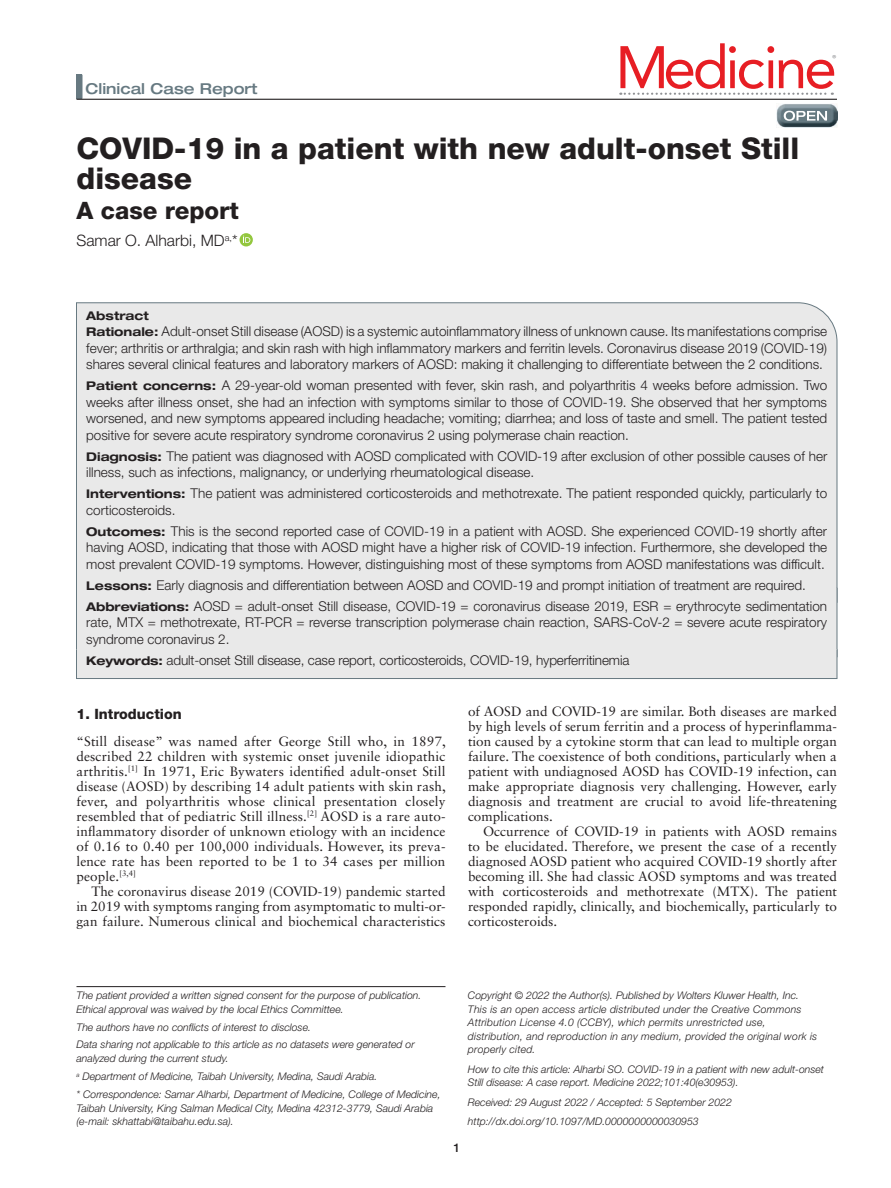
<style>
.page{position:relative;width:891px;height:1188px;background:#fff}
.page>*{position:absolute;margin:0;border:0;box-sizing:border-box;transform-origin:0 0}
.t1{font:59.4px "Avenir";letter-spacing:-.06em;color:#e71e24}
.t2{font:800 30px/30px "Helvetica Neue LT Std";color:#231f20}
.t3{font:800 24px "Helvetica Neue LT Std";color:#231f20}
.t4{font:300 15.75px "Helvetica Neue LT Std";color:#231f20}
.t5{font:500 expanded 15px "Helvetica Neue LT Std";color:#667981}
.t6{font:800 14.25px "Helvetica Neue LT Std";color:#231f20}
.t7{font:300 13.5px/16.5px "Helvetica Neue LT Std";color:#231f20}
.t8{font:13.5px/15px "Sabon LT Std";color:#231f20;text-align:justify}
.t9{font:700 expanded 12px "Helvetica Neue LT Std";color:#231f20}
.t10{font:500 12px "Helvetica Neue LT Std";color:#231f20}
.t11{font:italic 300 10.5px/13.5px "Helvetica Neue LT Std";color:#231f20}
.t12{font:italic 300 10.5px/13.5px "Helvetica Neue LT Std";letter-spacing:.02em;color:#231f20}
.t13{font:500 10.35px "Akzidenz Grotesk BE";color:#909295}
.s1{font-weight:700;font-stretch:expanded;font-size:12px}
</style>
<div class="page">
<div style="left:76px;top:74px;width:6px;height:25px;background:#677981"></div>
<hr style="left:76px;top:99px;width:761px;height:1px;background:#231f20">
<img style="left:776px;top:104px;width:61px;height:24px">
<svg style="left:784px;top:111px;width:43px;height:10px"></svg>
<svg style="left:620px;top:93px;width:213px;height:2px"></svg>
<div style="left:76px;top:302px;width:762px;height:302px;background:#e9e9e9"></div>
<div style="left:76px;top:588px;width:761px;height:70px;background:#e9e9e9"></div>
<div style="left:76px;top:649px;width:761px;height:30px;background:#e9e9e9"></div>
<div style="left:76px;top:649px;width:761px;height:30px;border:1px solid #677981"></div>
<svg style="left:240px;top:233px;width:13px;height:13px"></svg>
<svg style="left:243px;top:236px;width:7px;height:7px"></svg>
<hr style="left:76px;top:986px;width:370px;height:1px;background:#231f20">
<p class="t5" style="left:86px;top:80px;width:174px">Clinical Case Report</p>
<h1 class="t1" style="left:615px;top:33px;width:223px">Medicine</h1>
<p class="t13" style="left:832px;top:52px;width:6px">®</p>
<h2 class="t2" style="left:76px;top:134px;width:724px">COVID-19 in a patient with new adult-onset Still disease</h2>
<h3 class="t3" style="left:76px;top:197px;width:164px">A case report</h3>
<p class="t4" style="left:76px;top:231px;width:163px">Samar O. Alharbi, MD<sup>a,</sup>*</p>
<p class="t9" style="left:86px;top:308px;width:64px">Abstract</p>
<p class="t7" style="left:86px;top:323px;width:743px;text-align:justify"><span class="s1">Rationale:</span> Adult-onset Still disease (AOSD) is a systemic autoinflammatory illness of unknown cause. Its manifestations comprise fever; arthritis or arthralgia; and skin rash with high inflammatory markers and ferritin levels. Coronavirus disease 2019 (COVID-19) shares several clinical features and laboratory markers of AOSD: making it challenging to differentiate between the 2 conditions.</p>
<p class="t7" style="left:86px;top:377px;width:743px;text-align:justify"><span class="s1">Patient concerns:</span> A 29-year-old woman presented with fever, skin rash, and polyarthritis 4 weeks before admission. Two weeks after illness onset, she had an infection with symptoms similar to those of COVID-19. She observed that her symptoms worsened, and new symptoms appeared including headache; vomiting; diarrhea; and loss of taste and smell. The patient tested positive for severe acute respiratory syndrome coronavirus 2 using polymerase chain reaction.</p>
<p class="t7" style="left:86px;top:448px;width:743px"><span class="s1">Diagnosis:</span> The patient was diagnosed with AOSD complicated with COVID-19 after exclusion of other possible causes of her illness, such as infections, malignancy, or underlying rheumatological disease.</p>
<p class="t7" style="left:86px;top:485px;width:743px"><span class="s1">Interventions:</span> The patient was administered corticosteroids and methotrexate. The patient responded quickly, particularly to corticosteroids.</p>
<p class="t7" style="left:86px;top:523px;width:743px;text-align:justify"><span class="s1">Outcomes:</span> This is the second reported case of COVID-19 in a patient with AOSD. She experienced COVID-19 shortly after having AOSD, indicating that those with AOSD might have a higher risk of COVID-19 infection. Furthermore, she developed the most prevalent COVID-19 symptoms. However, distinguishing most of these symptoms from AOSD manifestations was difficult.</p>
<p class="t7" style="left:86px;top:574px;width:742px;line-height:21px"><span class="s1">Lessons:</span> Early diagnosis and differentiation between AOSD and COVID-19 and prompt initiation of treatment are required.<br><span class="s1">Abbreviations:</span> AOSD = adult-onset Still disease, COVID-19 = coronavirus disease 2019, ESR = erythrocyte sedimentation</p>
<p class="t7" style="left:86px;top:614px;width:742px">rate, MTX = methotrexate, RT-PCR = reverse transcription polymerase chain reaction, SARS-CoV-2 = severe acute respiratory syndrome coronavirus 2.</p>
<p class="t7" style="left:86px;top:652px;width:545px"><span class="s1">Keywords:</span> adult-onset Still disease, case report, corticosteroids, COVID-19, hyperferritinemia</p>
<p class="t6" style="left:76px;top:705px;width:107px">1. Introduction</p>
<p class="t8" style="left:76px;top:734px;width:371px">“Still disease” was named after George Still who, in 1897, described 22 children with systemic onset juvenile idiopathic arthritis.<sup>[1]</sup> In 1971, Eric Bywaters identified adult-onset Still disease (AOSD) by describing 14 adult patients with skin rash, fever, and polyarthritis whose clinical presentation closely resembled that of pediatric Still illness.<sup>[2]</sup> AOSD is a rare auto&shy;inflammatory disorder of unknown etiology with an incidence of 0.16 to 0.40 per 100,000 individuals. However, its preva&shy;lence rate has been reported to be 1 to 34 cases per million people.<sup>[3,4]</sup></p>
<p class="t8" style="left:77px;top:884px;width:371px;text-indent:15px">The coronavirus disease 2019 (COVID-19) pandemic started in 2019 with symptoms ranging from asymptomatic to multi-or&shy;gan failure. Numerous clinical and biochemical characteristics</p>
<p class="t8" style="left:468px;top:704px;width:371px">of AOSD and COVID-19 are similar. Both diseases are marked by high levels of serum ferritin and a process of hyperinflamma&shy;tion caused by a cytokine storm that can lead to multiple organ failure. The coexistence of both conditions, particularly when a patient with undiagnosed AOSD has COVID-19 infection, can make appropriate diagnosis very challenging. However, early diagnosis and treatment are crucial to avoid life-threatening complications.</p>
<p class="t8" style="left:468px;top:824px;width:371px;text-indent:15px">Occurrence of COVID-19 in patients with AOSD remains to be elucidated. Therefore, we present the case of a recently diagnosed AOSD patient who acquired COVID-19 shortly after becoming ill. She had classic AOSD symptoms and was treated with corticosteroids and methotrexate (MTX). The patient responded rapidly, clinically, and biochemically, particularly to corticosteroids.</p>
<p class="t11" style="left:76px;top:988px;width:347px">The patient provided a written signed consent for the purpose of publication.<br>Ethical approval was waived by the local Ethics Committee.</p>
<p class="t11" style="left:76px;top:1018px;width:340px;line-height:18px">The authors have no conflicts of interest to disclose.<br>Data sharing not applicable to this article as no datasets were generated or</p>
<p class="t11" style="left:76px;top:1049px;width:366px;line-height:18px">analyzed during the current study.<br><sup>a</sup> Department of Medicine, Taibah University, Medina, Saudi Arabia.<br>* Correspondence: Samar Alharbi, Department of Medicine, College of Medicine,</p>
<p class="t11" style="left:76px;top:1101px;width:358px">Taibah University, King Salman Medical City, Medina 42312-3779, Saudi Arabia (e-mail: skhattabi@taibahu.edu.sa).</p>
<p class="t10" style="left:453px;top:1140px;width:8px">1</p>
<p class="t12" style="left:468px;top:988px;width:351px">Copyright © 2022 the Author(s). Published by Wolters Kluwer Health, Inc.<br>This is an open access article distributed under the Creative Commons Attribution License 4.0 (CCBY), which permits unrestricted use, distribution, and reproduction in any medium, provided the original work is properly cited.</p>
<p class="t11" style="left:468px;top:1062px;width:358px">How to cite this article: Alharbi SO. COVID-19 in a patient with new adult-onset<br>Still disease: A case report. Medicine 2022;101:40(e30953).</p>
<p class="t11" style="left:468px;top:1092px;width:265px;line-height:19.5px">Received: 29 August 2022 / Accepted: 5 September 2022 http://dx.doi.org/10.1097/MD.0000000000030953</p>
</div>
